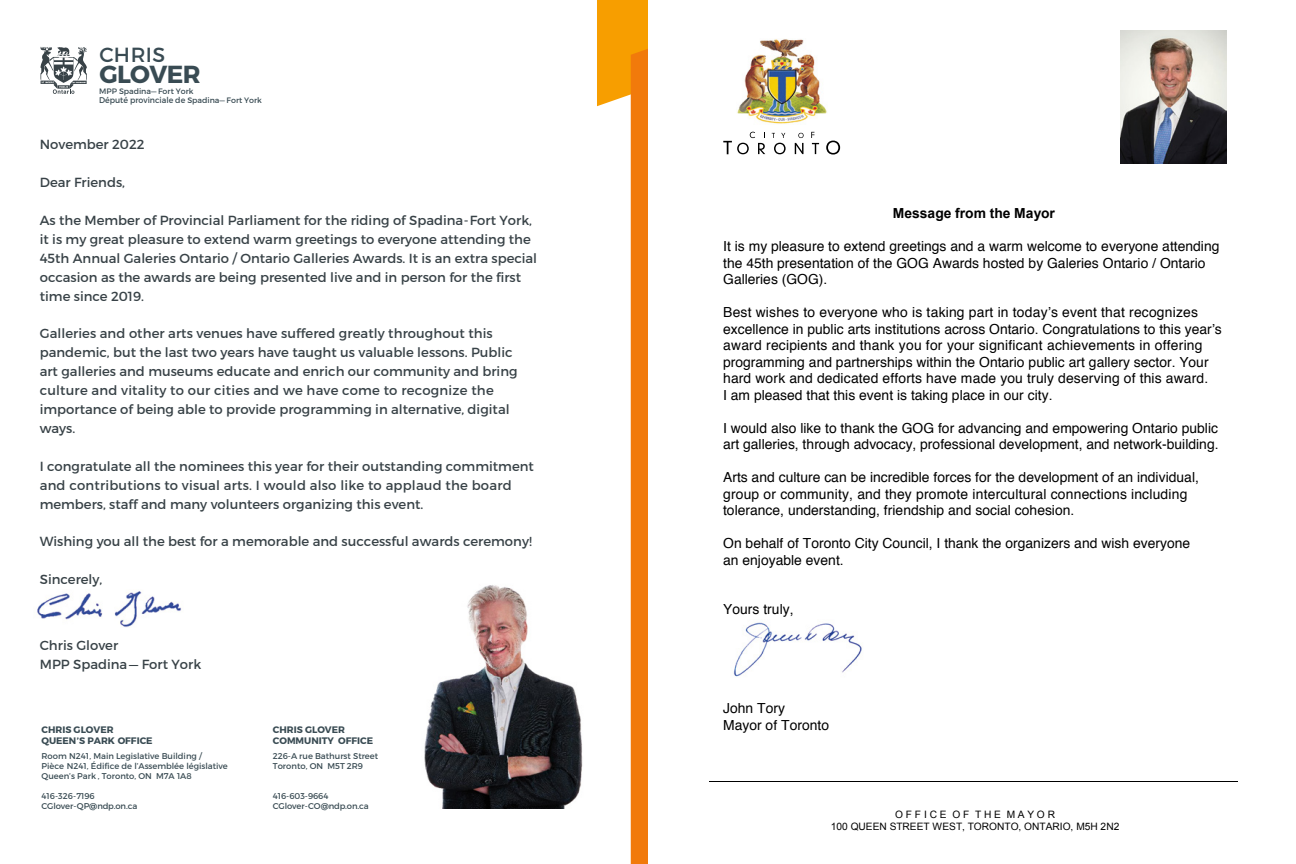
<style>
.page{position:relative;width:1296px;height:864px;background:#fff}
.page>*{position:absolute;margin:0;border:0;box-sizing:border-box;transform-origin:0 0}
.t1{font:700 24.75px "Montserrat";letter-spacing:-.025em;color:#394b53}
.t2{font:20.4px "Montserrat";letter-spacing:.02em;color:#394b53}
.t3{font:13.8px/16.5px "Helvetica";color:#000}
.t4{font:700 13.8px "Arial";color:#000}
.t5{font:13.2px/18.9px "Montserrat";color:#384247}
.t6{font:10.2px/12.3px "Arial";color:#000;text-align:center}
.t7{font:700 9.45px/11.1px "Montserrat";color:#394b53}
.t8{font:8.4px/10.1px "Montserrat";color:#394b53}
.t9{font:8.25px "Montserrat";color:#394b53;scale:.95 1}
.t10{font:7.8px "Montserrat";letter-spacing:-.005em;color:#394b53}
.s1{font-size:7.8px}
</style>
<div class="page">
<svg style="left:597px;top:0;width:51px;height:864px"></svg>
<svg style="left:40px;top:47px;width:47px;height:47px"></svg>
<img style="left:424px;top:585px;width:159px;height:224px">
<img style="left:37px;top:591px;width:145px;height:36px">
<hr style="left:709px;top:781px;width:528px;height:1px;background:#000">
<svg style="left:723px;top:132px;width:42px;height:22px"></svg>
<svg style="left:772px;top:133px;width:14px;height:21px"></svg>
<svg style="left:795px;top:133px;width:9px;height:21px"></svg>
<svg style="left:811px;top:132px;width:8px;height:22px"></svg>
<svg style="left:826px;top:141px;width:14px;height:14px"></svg>
<img style="left:737px;top:39px;width:90px;height:85px">
<img style="left:1121px;top:30px;width:106px;height:134px">
<img style="left:733px;top:622px;width:129px;height:55px">
<h2 class="t2" style="left:99px;top:42px;width:67px">CHRIS</h2>
<h1 class="t1" style="left:99px;top:59px;width:103px">GLOVER</h1>
<p class="t10" style="left:99px;top:86px;width:96px">MPP Spadina— Fort York</p>
<p class="t9" style="left:99px;top:95px;width:173px">Député provinciale de <span class="s1">Spadina— Fort York</span></p>
<p class="t5" style="left:40px;top:135px;width:106px">November 2022</p>
<p class="t5" style="left:40px;top:173px;width:87px">Dear Friends,</p>
<p class="t5" style="left:40px;top:211px;width:499px">As the Member of Provincial Parliament for the riding of Spadina-Fort York, it is my great pleasure to extend warm greetings to everyone attending the 45th Annual Galeries Ontario / Ontario Galleries Awards. It is an extra special occasion as the awards are being presented live and in person for the first time since 2019.</p>
<p class="t5" style="left:40px;top:324px;width:479px">Galleries and other arts venues have suffered greatly throughout this pandemic, but the last two years have taught us valuable lessons. Public art galleries and museums educate and enrich our community and bring culture and vitality to our cities and we have come to recognize the importance of being able to provide programming in alternative, digital ways.</p>
<p class="t5" style="left:40px;top:457px;width:496px">I congratulate all the nominees this year for their outstanding commitment and contributions to visual arts. I would also like to applaud the board members, staff and many volunteers organizing this event.</p>
<p class="t5" style="left:40px;top:532px;width:494px">Wishing you all the best for a memorable and successful awards ceremony!</p>
<p class="t5" style="left:40px;top:570px;width:64px">Sincerely,</p>
<p class="t5" style="left:40px;top:636px;width:163px">Chris Glover<br>MPP Spadina— Fort York</p>
<p class="t7" style="left:42px;top:724px;width:113px">CHRIS GLOVER<br>QUEEN’S PARK OFFICE</p>
<p class="t8" style="left:42px;top:751px;width:188px">Room N241, Main Legislative Building /<br>Pièce N241, Édifice de l’Assemblée législative<br>Queen’s Park , Toronto, ON M7A 1A8</p>
<p class="t8" style="left:42px;top:791px;width:97px">416-326-7196<br>CGlover-QP@ndp.on.ca</p>
<p class="t7" style="left:273px;top:724px;width:102px">CHRIS GLOVER<br>COMMUNITY OFFICE</p>
<p class="t8" style="left:273px;top:751px;width:107px">226-A rue Bathurst Street<br>Toronto, ON M5T 2R9</p>
<p class="t8" style="left:273px;top:791px;width:97px">416-603-9664<br>CGlover-CO@ndp.on.ca</p>
<p class="t4" style="left:893px;top:204px;width:163px">Message from the Mayor</p>
<p class="t3" style="left:723px;top:238px;width:498px">It is my pleasure to extend greetings and a warm welcome to everyone attending the 45th presentation of the GOG Awards hosted by Galeries Ontario / Ontario<br>Galleries (GOG).</p>
<p class="t3" style="left:723px;top:304px;width:500px">Best wishes to everyone who is taking part in today’s event that recognizes excellence in public arts institutions across Ontario. Congratulations to this year’s award recipients and thank you for your significant achievements in offering programming and partnerships within the Ontario public art gallery sector. Your hard work and dedicated efforts have made you truly deserving of this award.<br>I am pleased that this event is taking place in our city.</p>
<p class="t3" style="left:723px;top:420px;width:497px">I would also like to thank the GOG for advancing and empowering Ontario public art galleries, through advocacy, professional development, and network-building.</p>
<p class="t3" style="left:723px;top:469px;width:477px">Arts and culture can be incredible forces for the development of an individual, group or community, and they promote intercultural connections including tolerance, understanding, friendship and social cohesion.</p>
<p class="t3" style="left:723px;top:535px;width:469px">On behalf of Toronto City Council, I thank the organizers and wish everyone an enjoyable event.</p>
<p class="t3" style="left:723px;top:601px;width:72px">Yours truly,</p>
<p class="t3" style="left:723px;top:700px;width:107px">John Tory<br>Mayor of Toronto</p>
<p class="t6" style="left:831px;top:808px;width:290px">OFFI C E O F T H E M AY O R<br>100 QUEEN STREET WEST, TORONTO, ONTARIO, M5H 2N2</p>
</div>
